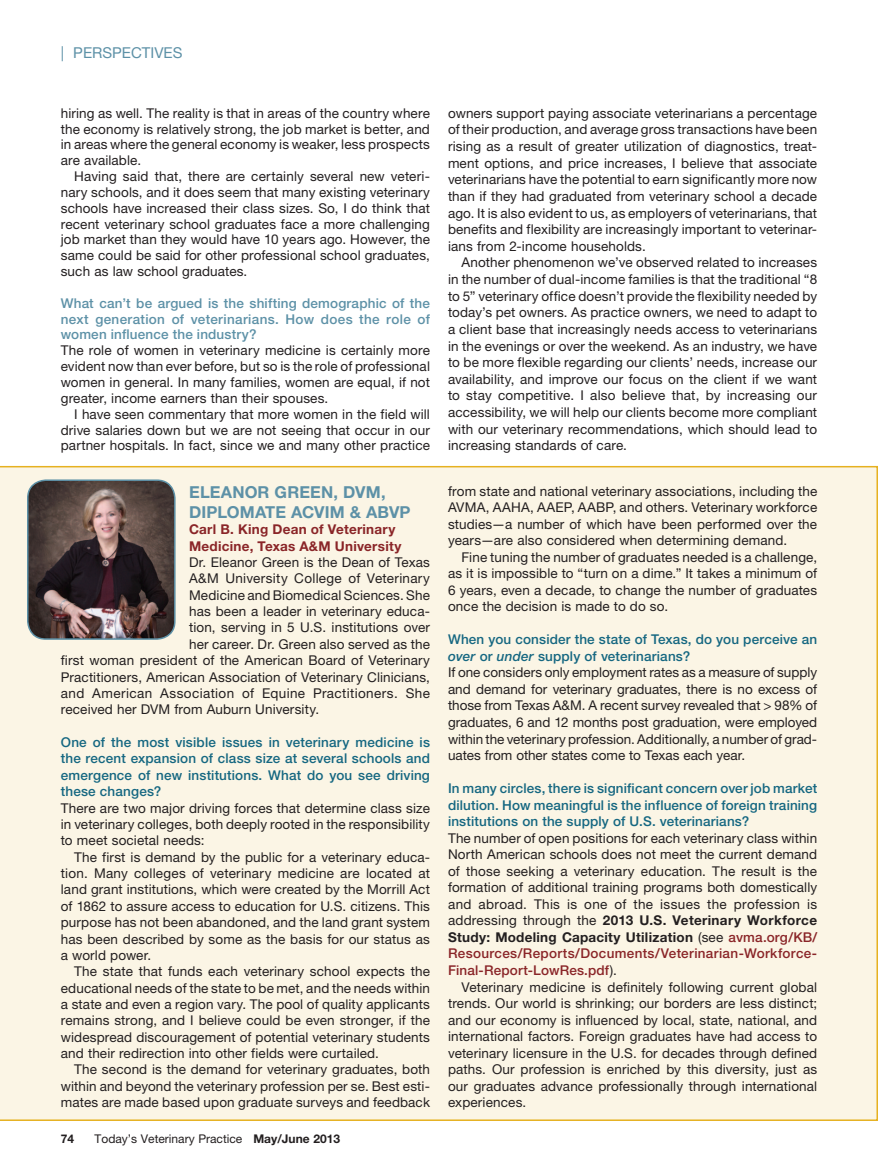
<style>
.page{position:relative;width:878px;height:1175px;background:#fff}
.page>*{position:absolute;margin:0;border:0;box-sizing:border-box;transform-origin:0 0}
.t1{font:700 16.5px/20px "Helvetica Neue LT Std";letter-spacing:.005em;color:#5d91a7}
.t2{font:15px "Helvetica Neue LT Std";color:#5d91a7}
.t3{font:13.5px/16.5px "Helvetica Neue LT Std";letter-spacing:.01em;color:#231f20;text-align:justify}
.t4{font:500 13.5px/16.4px "Helvetica Neue LT Std";letter-spacing:.01em;color:#156781;text-align:justify}
.t5{font:500 13.5px/15.9px "Helvetica Neue LT Std";letter-spacing:.015em;color:#5d91a7;text-align:justify}
.t6{font:700 13.5px/16.4px "Helvetica Neue LT Std";letter-spacing:.02em;color:#8a2528}
.t7{font:13.5px "Helvetica Neue LT Std";letter-spacing:.03em;color:#231f20}
.t8{font:12px "Helvetica Neue LT Std";color:#231f20}
.t9{font:700 12px "Helvetica Neue LT Std";color:#231f20}
.s1{font-weight:700}
.s2{font-weight:500;color:#156781}
.s3{font-weight:500;font-style:italic;color:#156781}
.s4{font-weight:500;color:#8a2528}
</style>
<div class="page">
<div style="left:0;top:466px;width:878px;height:654px;background:#fbf5e5"></div>
<img style="left:28px;top:480px;width:147px;height:159px">
<div style="left:27px;top:479px;width:149px;height:161px;border:2px solid #5d91a7;border-radius:18px"></div>
<p class="t2" style="left:61px;top:44px;width:123px">| PersPectives</p>
<p class="t3" style="left:61px;top:105px;width:371px;line-height:15.9px">hiring as well. the reality is that in areas of the country where the economy is relatively strong, the job market is better, and in areas where the general economy is weaker, less prospects are available.</p>
<p class="t3" style="left:61px;top:168px;width:371px;line-height:15.9px;text-indent:14px">Having said that, there are certainly several new veteri&shy;nary schools, and it does seem that many existing veterinary schools have increased their class sizes. so, i do think that recent veterinary school graduates face a more challenging job market than they would have 10 years ago. However, the same could be said for other professional school graduates, such as law school graduates.</p>
<p class="t5" style="left:61px;top:295px;width:371px">What can’t be argued is the shifting demographic of the next generation of veterinarians. How does the role of women influence the industry?</p>
<p class="t3" style="left:61px;top:342px;width:371px;line-height:15.9px">the role of women in veterinary medicine is certainly more evident now than ever before, but so is the role of professional women in general. in many families, women are equal, if not greater, income earners than their spouses.</p>
<p class="t3" style="left:61px;top:406px;width:371px;line-height:15.9px;text-indent:14px">i have seen commentary that more women in the field will drive salaries down but we are not seeing that occur in our partner hospitals. in fact, since we and many other practice</p>
<p class="t1" style="left:189px;top:481px;width:223px">ELEANOR GREEN, DVM,<br>DIPLOMATE ACVIM &amp; ABVP</p>
<p class="t6" style="left:189px;top:521px;width:214px">Carl B. King Dean of Veterinary<br>Medicine, Texas A&amp;M University</p>
<p class="t3" style="left:189px;top:554px;width:242px">Dr. eleanor Green is the Dean of texas</p>
<p class="t3" style="left:189px;top:570px;width:242px">A&amp;M University college of veterinary</p>
<p class="t3" style="left:189px;top:586px;width:242px">Medicine and Biomedical sciences. she</p>
<p class="t3" style="left:189px;top:603px;width:242px">has been a leader in veterinary educa-</p>
<p class="t3" style="left:189px;top:619px;width:242px">tion, serving in 5 U.s. institutions over</p>
<p class="t3" style="left:189px;top:635px;width:242px">her career. Dr. Green also served as the</p>
<p class="t3" style="left:61px;top:652px;width:370px">first woman president of the American Board of veterinary</p>
<p class="t3" style="left:61px;top:668px;width:371px">Practitioners, American Association of veterinary clinicians,</p>
<p class="t7" style="left:61px;top:685px;width:370px">and American Association of equine Practitioners. she</p>
<p class="t3" style="left:61px;top:701px;width:260px">received her DvM from Auburn University.</p>
<p class="t4" style="left:61px;top:734px;width:371px">One of the most visible issues in veterinary medicine is the recent expansion of class size at several schools and emergence of new institutions. What do you see driving these changes?</p>
<p class="t3" style="left:61px;top:799px;width:370px">there are two major driving forces that determine class size in veterinary colleges, both deeply rooted in the responsibility to meet societal needs:</p>
<p class="t3" style="left:61px;top:848px;width:371px;text-indent:14px">the first is demand by the public for a veterinary educa&shy;tion. Many colleges of veterinary medicine are located at land grant institutions, which were created by the Morrill Act of 1862 to assure access to education for U.s. citizens. this purpose has not been abandoned, and the land grant system has been described by some as the basis for our status as a world power.</p>
<p class="t3" style="left:61px;top:963px;width:371px;text-indent:14px">the state that funds each veterinary school expects the educational needs of the state to be met, and the needs within a state and even a region vary. the pool of quality applicants remains strong, and i believe could be even stronger, if the widespread discouragement of potential veterinary students and their redirection into other fields were curtailed.</p>
<p class="t3" style="left:61px;top:1061px;width:370px;text-indent:14px">the second is the demand for veterinary graduates, both within and beyond the veterinary profession per se. Best esti&shy;mates are made based upon graduate surveys and feedback</p>
<p class="t9" style="left:61px;top:1131px;width:15px">74</p>
<p class="t8" style="left:94px;top:1131px;width:247px">today’s veterinary Practice <span class="s1">May/June 2013</span></p>
<p class="t3" style="left:448px;top:104px;width:371px">owners support paying associate veterinarians a percentage of their production, and average gross transactions have been rising as a result of greater utilization of diagnostics, treat&shy;ment options, and price increases, i believe that associate veterinarians have the potential to earn significantly more now than if they had graduated from veterinary school a decade ago. it is also evident to us, as employers of veterinarians, that benefits and flexibility are increasingly important to veterinar&shy;ians from 2-income households.</p>
<p class="t3" style="left:448px;top:254px;width:371px;text-indent:14px">Another phenomenon we’ve observed related to increases in the number of dual-income families is that the traditional “8 to 5” veterinary office doesn’t provide the flexibility needed by today’s pet owners. As practice owners, we need to adapt to a client base that increasingly needs access to veterinarians in the evenings or over the weekend. As an industry, we have to be more flexible regarding our clients’ needs, increase our availability, and improve our focus on the client if we want to stay competitive. i also believe that, by increasing our accessibility, we will help our clients become more compliant with our veterinary recommendations, which should lead to increasing standards of care.</p>
<p class="t3" style="left:448px;top:482px;width:371px">from state and national veterinary associations, including the AvMA, AAHA, AAeP, AABP, and others. veterinary workforce studies—a number of which have been performed over the years—are also considered when determining demand.</p>
<p class="t3" style="left:448px;top:548px;width:371px;text-indent:14px">Fine tuning the number of graduates needed is a challenge, as it is impossible to “turn on a dime.” it takes a minimum of 6 years, even a decade, to change the number of graduates once the decision is made to do so.</p>
<p class="t3" style="left:448px;top:631px;width:371px;text-align:left"><span class="s2">When you consider the state of Texas, do you perceive an </span><span class="s3">over</span> <span class="s2">or</span> <span class="s3">under</span> <span class="s2">supply of veterinarians?<br></span>if one considers only employment rates as a measure of supply and demand for veterinary graduates, there is no excess of those from texas A&amp;M. A recent survey revealed that &gt; 98% of graduates, 6 and 12 months post graduation, were employed within the veterinary profession. Additionally, a number of grad&shy;uates from other states come to texas each year.</p>
<p class="t4" style="left:448px;top:780px;width:370px">In many circles, there is significant concern over job market dilution. How meaningful is the influence of foreign training institutions on the supply of U.S. veterinarians?</p>
<p class="t3" style="left:448px;top:829px;width:371px">the number of open positions for each veterinary class within North American schools does not meet the current demand of those seeking a veterinary education. the result is the formation of additional training programs both domestically and abroad. this is one of the issues the profession is addressing through the <span class="s1">2013 U.S. Veterinary Workforce Study: Modeling Capacity Utilization</span> (see <span class="s4">avma.org/KB/ Resources/Reports/Documents/Veterinarian-Workforce-Final-Report-LowRes.pdf</span>).</p>
<p class="t3" style="left:448px;top:978px;width:371px;text-indent:14px">veterinary medicine is definitely following current global trends. Our world is shrinking; our borders are less distinct; and our economy is influenced by local, state, national, and international factors. Foreign graduates have had access to veterinary licensure in the U.s. for decades through defined paths. Our profession is enriched by this diversity, just as our graduates advance professionally through international experiences.</p>
</div>
